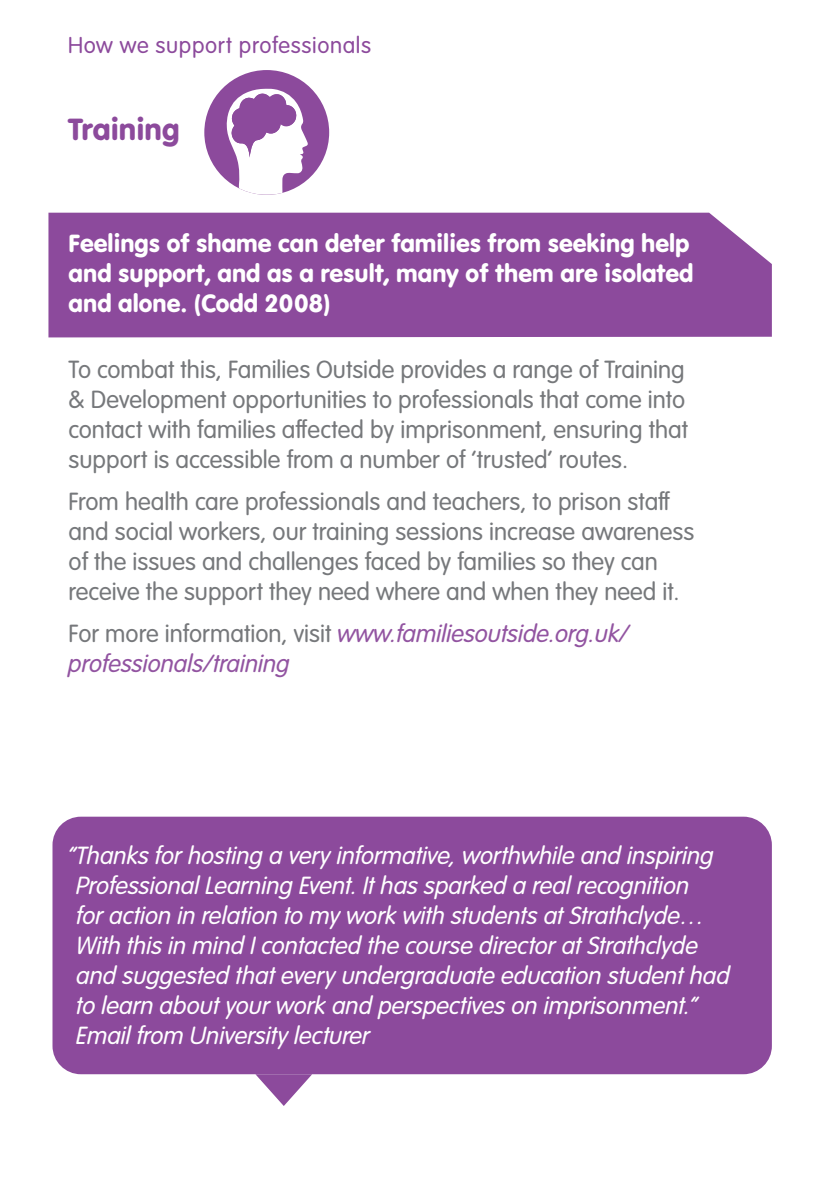
<style>
.page{position:relative;width:840px;height:1191px;background:#fff}
.page>*{position:absolute;margin:0;border:0;box-sizing:border-box;transform-origin:0 0}
.t1{font:32px "VAG Rundschrift D";color:#8c4a9c}
.t2{font:300 26px/30px "VAG Rundschrift D";color:#76787b}
.Body_Copy_10pt{font:italic 300 26px/30px "VAG Rundschrift D";color:#fff}
.t3{font:26px/30px "VAG Rundschrift D";color:#fff}
.t4{font:italic 300 26px/30px "VAG Rundschrift D";color:#9254a1}
.t5{font:300 24px "VAG Rundschrift D";letter-spacing:.025em;color:#8c4a9c}
.s1{font-style:normal;color:#76787b}
</style>
<div class="page">
<div style="left:48px;top:213px;width:723px;height:124px;background:#8c4a9c"></div>
<div style="left:52px;top:816px;width:719px;height:258px;background:#8c4a9c;border-radius:28px"></div>
<svg style="left:255px;top:1074px;width:57px;height:32px"></svg>
<div style="left:204px;top:70px;width:125px;height:125px;background:#8c4a9c;border-radius:50%"></div>
<svg style="left:226px;top:89px;width:82px;height:106px"></svg>
<p class="t5" style="left:68px;top:32px;width:304px">How we support professionals</p>
<p class="t1" style="left:68px;top:110px;width:113px">Training</p>
<p class="t3" style="left:69px;top:228px;width:626px">Feelings of shame can deter families from seeking help and support, and as a result, many of them are isolated and alone. (Codd 2008)</p>
<p class="t2" style="left:69px;top:354px;width:620px">To combat this, Families Outside provides a range of Training &amp; Development opportunities to professionals that come into contact with families affected by imprisonment, ensuring that support is accessible from a number of ‘trusted’ routes.</p>
<p class="t2" style="left:69px;top:487px;width:627px">From health care professionals and teachers, to prison staff and social workers, our training sessions increase awareness of the issues and challenges faced by families so they can receive the support they need where and when they need it.</p>
<p class="t4" style="left:69px;top:617px;width:562px"><span class="s1">For more information, visit</span> www.familiesoutside.org.uk/ professionals/training</p>
<p class="Body_Copy_10pt" style="left:76px;top:839px;width:655px;text-indent:-8px">“Thanks for hosting a very informative, worthwhile and inspiring Professional Learning Event. It has sparked a real recognition<br>for action in relation to my work with students at Strathclyde… With this in mind I contacted the course director at Strathclyde and suggested that every undergraduate education student had to learn about your work and perspectives on imprisonment.” Email from University lecturer</p>
</div>
